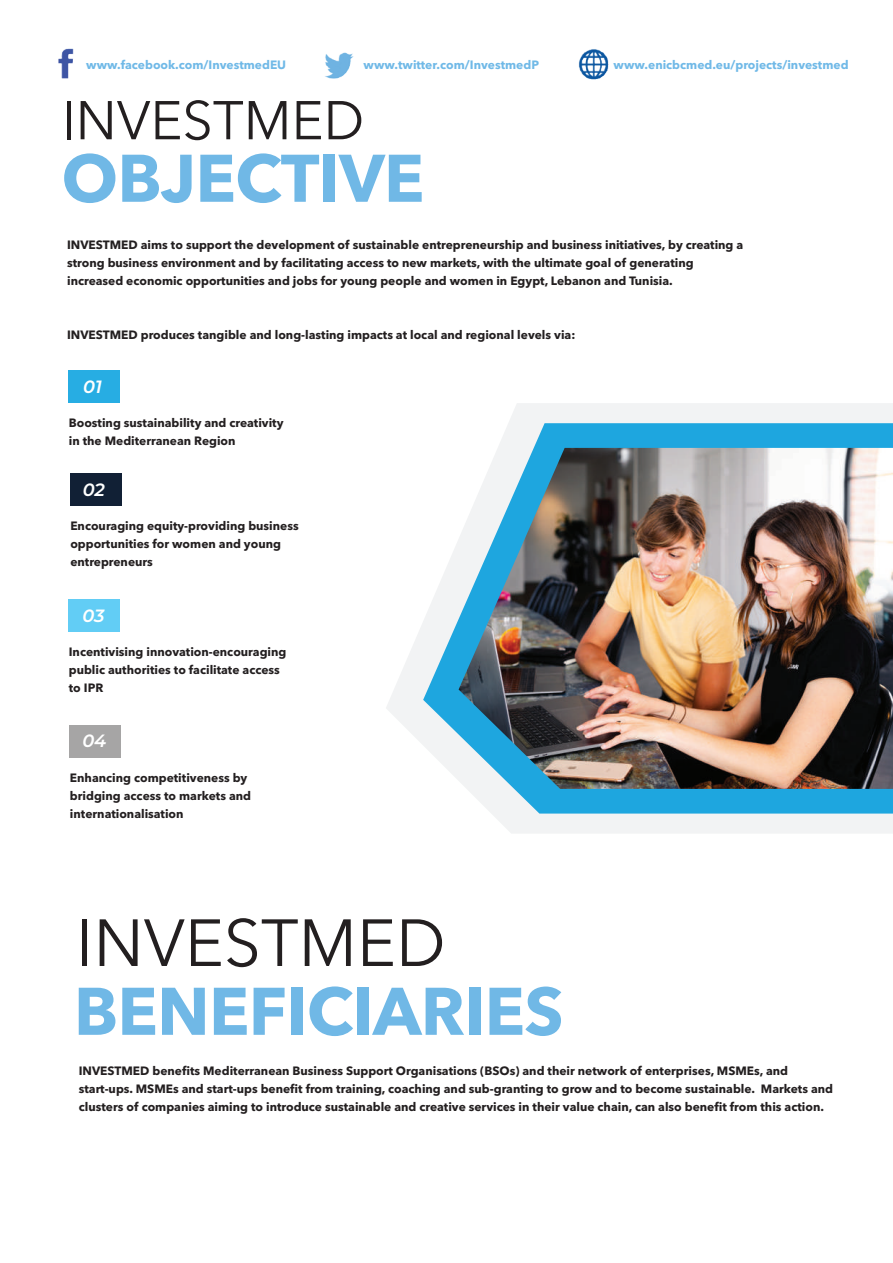
<style>
.page{position:relative;width:893px;height:1263px;background:#fff}
.page>*{position:absolute;margin:0;border:0;box-sizing:border-box;transform-origin:0 0}
.t1{font:700 66.45px "Avenir Next LT Pro";letter-spacing:-.01em;color:#70b8e6}
.t2{font:65.85px "Avenir Next LT Pro";color:#231f20}
.t3{font:54px "Avenir Next LT Pro";color:#231f20}
.t4{font:italic 600 17.85px "Montserrat";letter-spacing:-.01em;color:#fff}
.t5{font:700 12px/18px "Avenir Next LT Pro";color:#231f20}
.t6{font:700 12px "Avenir Next LT Pro";color:#70b9e7}
</style>
<div class="page">
<div style="left:68px;top:371px;width:52px;height:32px;background:#27ade3"></div>
<div style="left:70px;top:474px;width:51px;height:32px;background:#112035"></div>
<div style="left:68px;top:599px;width:52px;height:33px;background:#62cdf5"></div>
<div style="left:69px;top:725px;width:52px;height:32px;background:#a6a5a5"></div>
<img style="left:58px;top:48px;width:16px;height:31px">
<img style="left:325px;top:52px;width:29px;height:27px">
<img style="left:578px;top:49px;width:31px;height:31px">
<svg style="left:386px;top:403px;width:507px;height:430px;fill:#f3f4f5"></svg>
<svg style="left:423px;top:423px;width:470px;height:390px;fill:#1ea6df"></svg>
<img style="left:459px;top:448px;width:434px;height:341px">
<p class="t6" style="left:86px;top:57px;width:201px">www.facebook.com/InvestmedEU</p>
<p class="t6" style="left:364px;top:57px;width:177px">www.twitter.com/InvestmedP</p>
<p class="t6" style="left:614px;top:57px;width:236px">www.enicbcmed.eu/projects/investmed</p>
<h3 class="t3" style="left:62px;top:88px;width:304px">INVESTMED</h3>
<h1 class="t1" style="left:62px;top:138px;width:364px">OBJECTIVE</h1>
<p class="t5" style="left:67px;top:235px;width:678px">INVESTMED aims to support the development of sustainable entrepreneurship and business initiatives, by creating a strong business environment and by facilitating access to new markets, with the ultimate goal of generating increased economic opportunities and jobs for young people and women in Egypt, Lebanon and Tunisia.</p>
<p class="t5" style="left:67px;top:325px;width:510px">INVESTMED produces tangible and long-lasting impacts at local and regional levels via:</p>
<h3 class="t4" style="left:83px;top:374px;width:20px">01</h3>
<p class="t5" style="left:69px;top:414px;width:216px">Boosting sustainability and creativity in the Mediterranean Region</p>
<h3 class="t4" style="left:83px;top:477px;width:24px">02</h3>
<p class="t5" style="left:70px;top:516px;width:230px">Encouraging equity-providing business opportunities for women and young entrepreneurs</p>
<h3 class="t4" style="left:82px;top:603px;width:24px">03</h3>
<p class="t5" style="left:69px;top:642px;width:219px">Incentivising innovation-encouraging public authorities to facilitate access to IPR</p>
<h3 class="t4" style="left:83px;top:728px;width:25px">04</h3>
<p class="t5" style="left:70px;top:769px;width:183px">Enhancing competitiveness by bridging access to markets and internationalisation</p>
<h2 class="t2" style="left:76px;top:904px;width:371px">INVESTMED</h2>
<h1 class="t1" style="left:74px;top:971px;width:491px">BENEFICIARIES</h1>
<p class="t5" style="left:79px;top:1062px;width:756px">INVESTMED benefits Mediterranean Business Support Organisations (BSOs) and their network of enterprises, MSMEs, and start-ups. MSMEs and start-ups benefit from training, coaching and sub-granting to grow and to become sustainable. Markets and clusters of companies aiming to introduce sustainable and creative services in their value chain, can also benefit from this action.</p>
</div>
